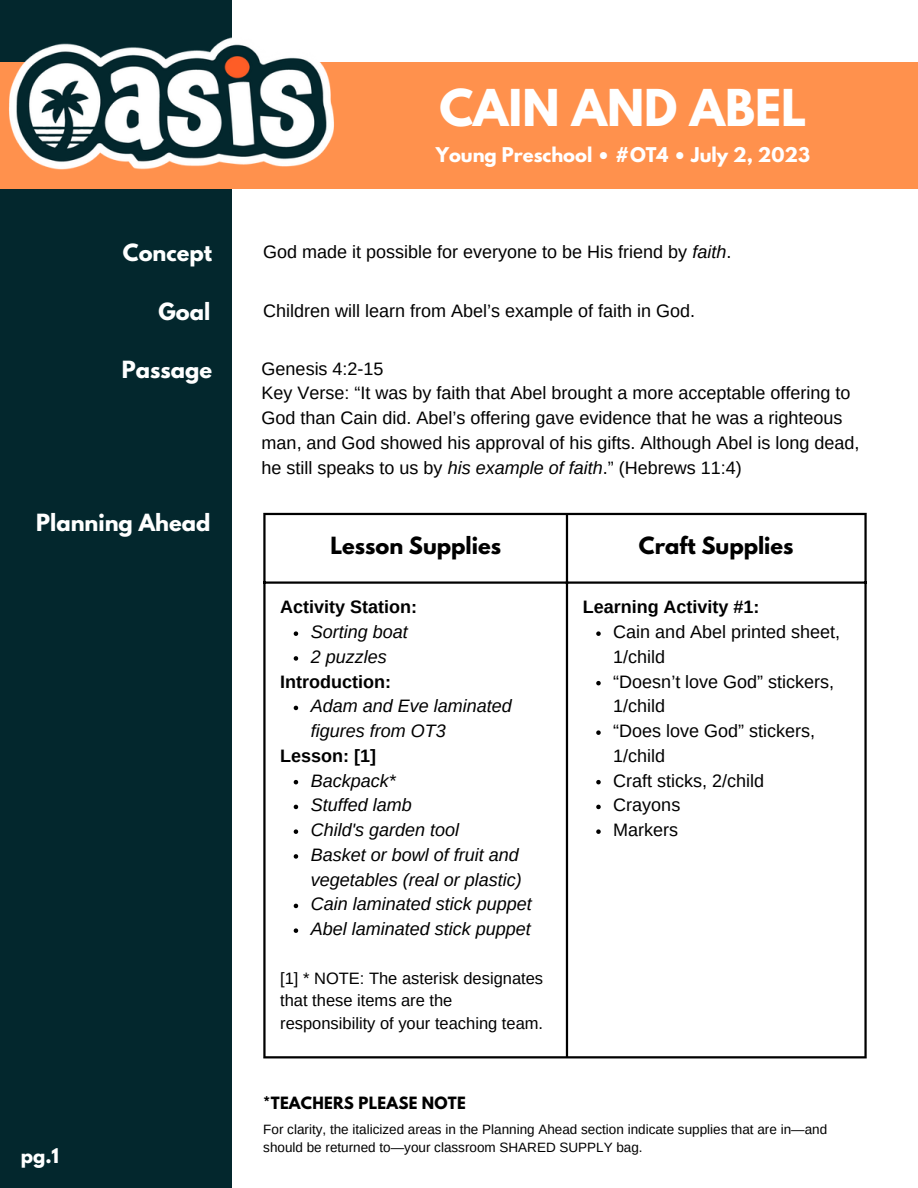
<style>
.page{position:relative;width:918px;height:1188px;background:#fff}
.page>*{position:absolute;margin:0;border:0;box-sizing:border-box;transform-origin:0 0}
.t1{font:700 45px "League Spartan";color:#fff}
.t2{font:700 21px "League Spartan";color:#fff}
.t3{font:700 21px "League Spartan";color:#000}
.t4{font:18px/24.8px "Arimo";color:#000}
.t5{font:italic 18px/24.8px "Arimo";color:#000}
.t6{font:700 18px "Arimo";color:#000}
.t7{font:700 18px "League Spartan";color:#fff}
.t8{font:16.5px/22.5px "Arimo";color:#000}
.t9{font:700 15px "League Spartan";letter-spacing:.015em;color:#000}
.t10{font:13.5px/18px "Arimo";color:#000}
.s1{font-style:italic}
</style>
<div class="page">
<div style="left:0;top:0;width:231px;height:1188px;background:#03272d"></div>
<div style="left:0;top:62px;width:918px;height:126px;background:#ff914d"></div>
<img style="left:9px;top:37px;width:325px;height:132px">
<svg style="left:294px;top:631px;width:4px;height:5px"></svg>
<svg style="left:294px;top:656px;width:4px;height:5px"></svg>
<svg style="left:294px;top:706px;width:4px;height:4px"></svg>
<svg style="left:294px;top:780px;width:4px;height:4px"></svg>
<svg style="left:294px;top:805px;width:4px;height:4px"></svg>
<svg style="left:294px;top:829px;width:4px;height:5px"></svg>
<svg style="left:294px;top:854px;width:4px;height:5px"></svg>
<svg style="left:294px;top:904px;width:4px;height:4px"></svg>
<svg style="left:294px;top:928px;width:4px;height:5px"></svg>
<svg style="left:596px;top:631px;width:5px;height:5px"></svg>
<svg style="left:596px;top:681px;width:5px;height:4px"></svg>
<svg style="left:596px;top:730px;width:5px;height:5px"></svg>
<svg style="left:596px;top:780px;width:5px;height:4px"></svg>
<svg style="left:596px;top:805px;width:5px;height:4px"></svg>
<svg style="left:596px;top:829px;width:5px;height:5px"></svg>
<hr style="left:263px;top:515px;width:3px;height:541px;background:#000">
<hr style="left:566px;top:515px;width:2px;height:541px;background:#000">
<hr style="left:864px;top:515px;width:3px;height:541px;background:#000">
<hr style="left:263px;top:513px;width:604px;height:2px;background:#000">
<hr style="left:263px;top:581px;width:604px;height:3px;background:#000">
<hr style="left:263px;top:1056px;width:604px;height:2px;background:#000">
<p class="t1" style="left:439px;top:85px;width:369px">CAIN AND ABEL</p>
<p class="t7" style="left:436px;top:145px;width:376px">Young Preschool • #OT4 • July 2, 2023</p>
<p class="t2" style="left:123px;top:243px;width:91px">Concept</p>
<p class="t4" style="left:263px;top:240px;width:470px">God made it possible for everyone to be His friend by <span class="s1">faith</span>.</p>
<p class="t2" style="left:159px;top:301px;width:53px">Goal</p>
<p class="t4" style="left:263px;top:298px;width:433px">Children will learn from Abel’s example of faith in God.</p>
<p class="t2" style="left:122px;top:359px;width:92px">Passage</p>
<p class="t2" style="left:36px;top:512px;width:176px">Planning Ahead</p>
<p class="t7" style="left:21px;top:1146px;width:40px">pg.1</p>
<p class="t4" style="left:262px;top:356px;width:124px">Genesis 4:2-15</p>
<p class="t4" style="left:262px;top:381px;width:599px">Key Verse: “It was by faith that Abel brought a more acceptable offering to God than Cain did. Abel’s offering gave evidence that he was a righteous man, and God showed his approval of his gifts. Although Abel is long dead, he still speaks to us by <span class="s1">his example of faith</span>.” (Hebrews 11:4)</p>
<p class="t3" style="left:330px;top:536px;width:172px">Lesson Supplies</p>
<p class="t3" style="left:639px;top:536px;width:156px">Craft Supplies</p>
<p class="t6" style="left:280px;top:597px;width:138px">Activity Station:</p>
<p class="t5" style="left:311px;top:620px;width:98px">Sorting boat</p>
<p class="t5" style="left:311px;top:644px;width:78px">2 puzzles</p>
<p class="t5" style="left:311px;top:694px;width:202px">Adam and Eve laminated figures from OT3</p>
<p class="t5" style="left:311px;top:768px;width:87px">Backpack*</p>
<p class="t5" style="left:311px;top:793px;width:102px">Stuffed lamb</p>
<p class="t5" style="left:311px;top:818px;width:150px">Child's garden tool</p>
<p class="t5" style="left:311px;top:842px;width:212px">Basket or bowl of fruit and vegetables (real or plastic)</p>
<p class="t5" style="left:311px;top:892px;width:222px">Cain laminated stick puppet</p>
<p class="t5" style="left:311px;top:917px;width:221px">Abel laminated stick puppet</p>
<p class="t6" style="left:280px;top:671px;width:112px">Introduction:</p>
<p class="t6" style="left:280px;top:746px;width:97px">Lesson: [1]</p>
<p class="t8" style="left:280px;top:967px;width:265px">[1] * NOTE: The asterisk designates that these items are the responsibility of your teaching team.</p>
<p class="t6" style="left:583px;top:597px;width:178px">Learning Activity #1:</p>
<p class="t4" style="left:613px;top:620px;width:228px">Cain and Abel printed sheet,<br>1/child</p>
<p class="t4" style="left:613px;top:669px;width:222px">“Doesn’t love God” stickers,<br>1/child</p>
<p class="t4" style="left:613px;top:719px;width:203px">“Does love God” stickers,<br>1/child</p>
<p class="t4" style="left:613px;top:768px;width:152px">Craft sticks, 2/child</p>
<p class="t4" style="left:613px;top:793px;width:69px">Crayons</p>
<p class="t4" style="left:613px;top:818px;width:66px">Markers</p>
<p class="t9" style="left:263px;top:1095px;width:204px">*TEACHERS PLEASE NOTE</p>
<p class="t10" style="left:263px;top:1120px;width:565px">For clarity, the italicized areas in the Planning Ahead section indicate supplies that are in—and should be returned to—your classroom SHARED SUPPLY bag.</p>
</div>
